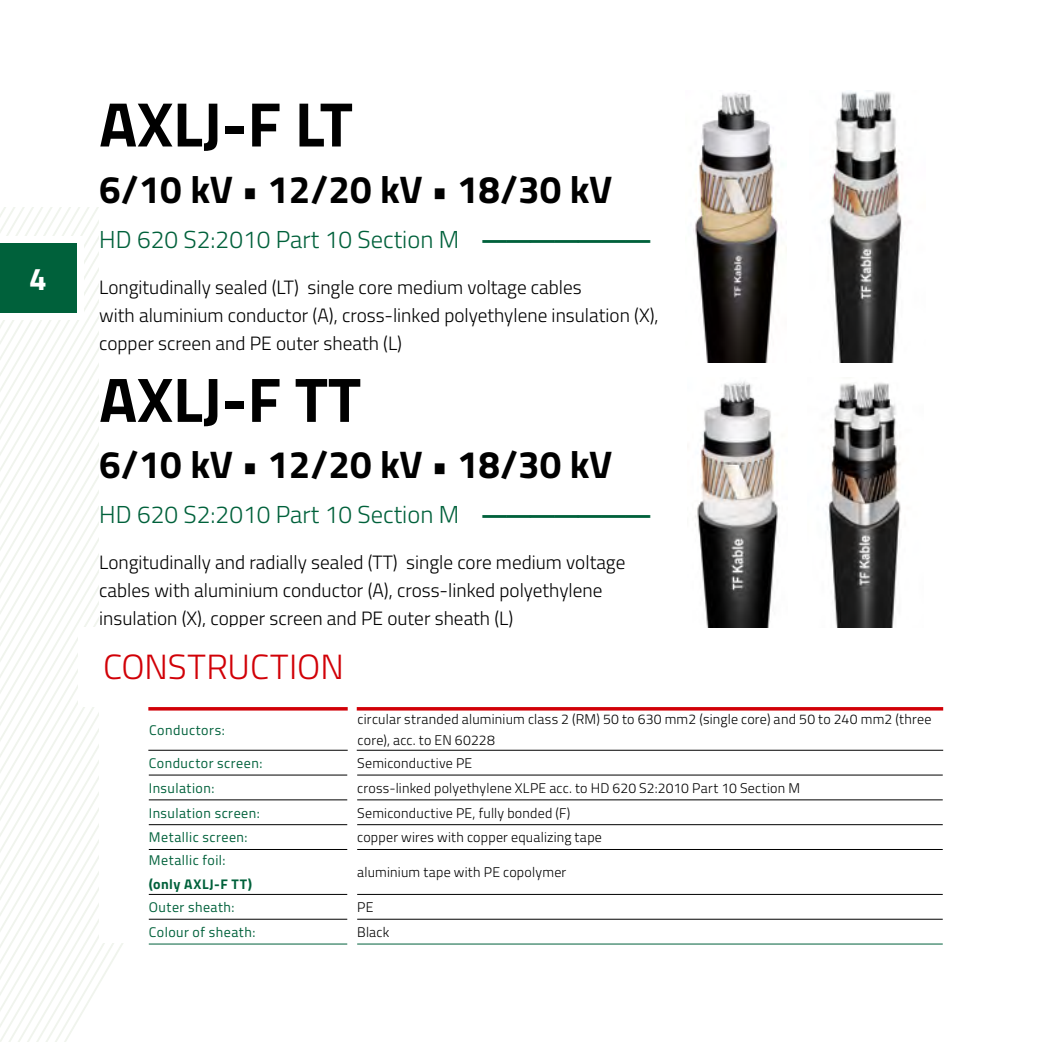
<style>
.page{position:relative;width:1042px;height:1042px;background:#fff}
.page>*{position:absolute;margin:0;border:0;box-sizing:border-box;transform-origin:0 0}
.t1{font:700 63px "Titillium";color:#000}
.t2{font:700 38.5px "Titillium";color:#000}
.t3{font:300 35px "Titillium";color:#d10007}
.t4{font:700 31.5px "Titillium";color:#fff}
.t5{font:300 24.5px "Titillium";color:#00613b}
.t6{font:300 19.25px/28px "Titillium";color:#000}
.t7{font:300 14px/21px "Titillium";letter-spacing:.015em;color:#000}
.t8{font:14px "Titillium";letter-spacing:.035em;color:#00613b}
.t9{font:700 14px "Titillium";letter-spacing:.04em;color:#00613b}
.s1{font-weight:700}
</style>
<div class="page">
<svg style="left:0;top:207px;width:561px;height:835px"></svg>
<div style="left:0;top:236px;width:83px;height:84px;background:#fff"></div>
<div style="left:0;top:243px;width:76px;height:69px;background:#00613b"></div>
<div style="left:99px;top:99px;width:844px;height:844px;background:#fff"></div>
<img style="left:829px;top:91px;width:73px;height:271px">
<img style="left:693px;top:92px;width:94px;height:270px">
<img style="left:827px;top:383px;width:74px;height:245px">
<img style="left:695px;top:381px;width:83px;height:247px">
<div style="left:78px;top:628px;width:306px;height:79px;background:#fff"></div>
<svg style="left:149px;top:709px;width:793px;height:41px"></svg>
<hr style="left:347px;top:710px;width:1px;height:40px;background:#fff">
<hr style="left:357px;top:710px;width:1px;height:40px;background:#fff">
<hr style="left:149px;top:774px;width:198px;height:1px;background:#000">
<hr style="left:357px;top:774px;width:586px;height:1px;background:#000">
<hr style="left:149px;top:799px;width:198px;height:1px;background:#000">
<hr style="left:357px;top:799px;width:586px;height:1px;background:#000">
<hr style="left:149px;top:824px;width:198px;height:1px;background:#000">
<hr style="left:357px;top:824px;width:586px;height:1px;background:#000">
<hr style="left:149px;top:849px;width:198px;height:1px;background:#000">
<hr style="left:357px;top:849px;width:586px;height:1px;background:#000">
<hr style="left:149px;top:894px;width:198px;height:1px;background:#000">
<hr style="left:357px;top:894px;width:586px;height:1px;background:#000">
<hr style="left:149px;top:919px;width:198px;height:1px;background:#000">
<hr style="left:357px;top:919px;width:586px;height:1px;background:#000">
<hr style="left:148px;top:750px;width:200px;height:1px;background:#000">
<hr style="left:357px;top:750px;width:586px;height:1px;background:#000">
<hr style="left:149px;top:943px;width:198px;height:1px;background:#00613b">
<hr style="left:357px;top:943px;width:586px;height:1px;background:#00613b">
<hr style="left:148px;top:707px;width:200px;height:3px;background:#d10007">
<hr style="left:357px;top:707px;width:586px;height:3px;background:#d10007">
<h3 class="t4" style="left:29px;top:254px;width:19px">4</h3>
<h1 class="t1" style="left:99px;top:76px;width:255px">AXLJ-F LT</h1>
<h2 class="t2" style="left:99px;top:160px;width:515px">6/10 kV • 12/20 kV • 18/30 kV</h2>
<p class="t5" style="left:99px;top:222px;width:554px">HD 620 S2:2010 Part 10 Section M <span class="s1">———————</span></p>
<p class="t6" style="left:99px;top:272px;width:561px">Longitudinally sealed (LT) single core medium voltage cables<br>with aluminium conductor (A), cross-linked polyethylene insulation (X), copper screen and PE outer sheath (L)</p>
<h1 class="t1" style="left:99px;top:352px;width:263px">AXLJ-F TT</h1>
<h2 class="t2" style="left:99px;top:435px;width:515px">6/10 kV • 12/20 kV • 18/30 kV</h2>
<p class="t5" style="left:99px;top:497px;width:554px">HD 620 S2:2010 Part 10 Section M <span class="s1">———————</span></p>
<p class="t6" style="left:99px;top:547px;width:528px">Longitudinally and radially sealed (TT) single core medium voltage cables with aluminium conductor (A), cross-linked polyethylene insulation (X), copper screen and PE outer sheath (L)</p>
<h3 class="t3" style="left:103px;top:641px;width:242px">CONSTRUCTION</h3>
<p class="t8" style="left:149px;top:719px;width:77px">Conductors:</p>
<p class="t7" style="left:358px;top:708px;width:575px">circular stranded aluminium class 2 (RM) 50 to 630 mm2 (single core) and 50 to 240 mm2 (three core), acc. to EN 60228</p>
<p class="t8" style="left:149px;top:753px;width:115px">Conductor screen:</p>
<p class="t7" style="left:357px;top:752px;width:117px">Semiconductive PE</p>
<p class="t8" style="left:149px;top:777px;width:67px">Insulation:</p>
<p class="t7" style="left:357px;top:776px;width:444px">cross-linked polyethylene XLPE acc. to HD 620 S2:2010 Part 10 Section M</p>
<p class="t8" style="left:149px;top:802px;width:113px">Insulation screen:</p>
<p class="t7" style="left:357px;top:801px;width:215px">Semiconductive PE, fully bonded (F)</p>
<p class="t8" style="left:149px;top:827px;width:100px">Metallic screen:</p>
<p class="t7" style="left:357px;top:826px;width:246px">copper wires with copper equalizing tape</p>
<p class="t8" style="left:149px;top:850px;width:78px">Metallic foil:</p>
<p class="t9" style="left:149px;top:874px;width:105px">(only AXLJ-F TT)</p>
<p class="t7" style="left:357px;top:861px;width:211px">aluminium tape with PE copolymer</p>
<p class="t8" style="left:149px;top:897px;width:87px">Outer sheath:</p>
<p class="t7" style="left:357px;top:896px;width:18px">PE</p>
<p class="t8" style="left:149px;top:922px;width:108px">Colour of sheath:</p>
<p class="t7" style="left:357px;top:921px;width:34px">Black</p>
</div>
